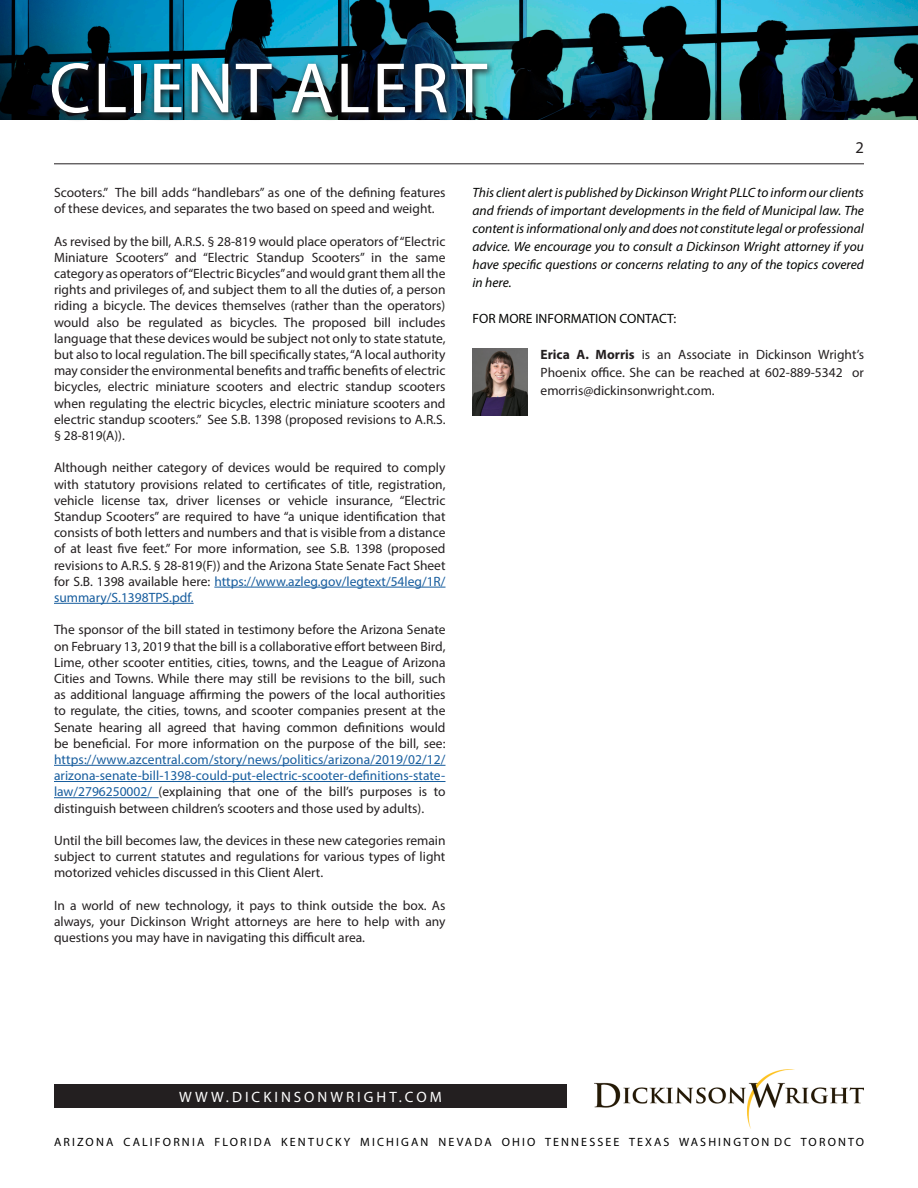
<style>
.page{position:relative;width:918px;height:1188px;background:#fff}
.page>*{position:absolute;margin:0;border:0;box-sizing:border-box;transform-origin:0 0}
.t1{font:72px "Myriad Pro";letter-spacing:.03em;color:#fff}
.t2{font:16.5px "Myriad Pro";color:#231f20}
.t3{font:15px "Myriad Pro";letter-spacing:.2em;color:#fff}
.t4{font:13.5px/16.2px "Myriad Pro";color:#231f20;text-align:justify}
.t5{font:italic 13.5px/18px "Myriad Pro";color:#040503;text-align:justify}
.t6{font:13.5px "Myriad Pro";color:#040503}
.t7{font:12px "Myriad Pro";letter-spacing:.18em;color:#000}
.s1{color:#175d9e}
.s2{font-weight:700}
</style>
<div class="page">
<img style="left:0;top:0;width:918px;height:120px">
<div style="left:54px;top:1084px;width:513px;height:24px;background:#231f20"></div>
<img style="left:594px;top:1069px;width:270px;height:60px">
<img style="left:48px;top:59px;width:447px;height:61px">
<hr style="left:54px;top:163px;width:810px;height:1px;background:#231f20">
<hr style="left:214px;top:587px;width:232px;height:1px;background:#175d9e">
<hr style="left:54px;top:603px;width:140px;height:1px;background:#175d9e">
<hr style="left:54px;top:765px;width:392px;height:1px;background:#175d9e">
<hr style="left:54px;top:781px;width:392px;height:1px;background:#175d9e">
<hr style="left:54px;top:797px;width:105px;height:1px;background:#175d9e">
<img style="left:472px;top:349px;width:55px;height:66px">
<h1 class="t1" style="left:49px;top:44px;width:439px">CLIENT ALERT</h1>
<p class="t2" style="left:856px;top:138px;width:10px">2</p>
<p class="t4" style="left:54px;top:184px;width:393px">Scooters.” The bill adds “handlebars” as one of the defining features of these devices, and separates the two based on speed and weight.</p>
<p class="t4" style="left:54px;top:233px;width:393px">As revised by the bill, A.R.S. § 28-819 would place operators of “Electric Miniature Scooters” and “Electric Standup Scooters” in the same category as operators of “Electric Bicycles” and would grant them all the rights and privileges of, and subject them to all the duties of, a person riding a bicycle. The devices themselves (rather than the operators) would also be regulated as bicycles. The proposed bill includes language that these devices would be subject not only to state statute, but also to local regulation. The bill specifically states, “A local authority may consider the environmental benefits and traffic benefits of electric bicycles, electric miniature scooters and electric standup scooters when regulating the electric bicycles, electric miniature scooters and electric standup scooters.” See S.B. 1398 (proposed revisions to A.R.S. § 28-819(A)).</p>
<p class="t4" style="left:54px;top:460px;width:393px">Although neither category of devices would be required to comply with statutory provisions related to certificates of title, registration, vehicle license tax, driver licenses or vehicle insurance, “Electric Standup Scooters” are required to have “a unique identification that consists of both letters and numbers and that is visible from a distance of at least five feet.” For more information, see S.B. 1398 (proposed revisions to A.R.S. § 28-819(F)) and the Arizona State Senate Fact Sheet for S.B. 1398 available here: <span class="s1">https://www.azleg.gov/legtext/54leg/1R/ summary/S.1398TPS.pdf.</span></p>
<p class="t4" style="left:54px;top:622px;width:393px">The sponsor of the bill stated in testimony before the Arizona Senate on February 13, 2019 that the bill is a collaborative effort between Bird, Lime, other scooter entities, cities, towns, and the League of Arizona Cities and Towns. While there may still be revisions to the bill, such as additional language affirming the powers of the local authorities to regulate, the cities, towns, and scooter companies present at the Senate hearing all agreed that having common definitions would be beneficial. For more information on the purpose of the bill, see: <span class="s1">https://www.azcentral.com/story/news/politics/arizona/2019/02/12/ arizona-senate-bill-1398-could-put-electric-scooter-definitions-state&shy;law/2796250002/</span> (explaining that one of the bill’s purposes is to distinguish between children’s scooters and those used by adults).</p>
<p class="t4" style="left:54px;top:832px;width:393px">Until the bill becomes law, the devices in these new categories remain subject to current statutes and regulations for various types of light motorized vehicles discussed in this Client Alert.</p>
<p class="t4" style="left:54px;top:897px;width:393px">In a world of new technology, it pays to think outside the box. As always, your Dickinson Wright attorneys are here to help with any questions you may have in navigating this difficult area.</p>
<p class="t5" style="left:472px;top:183px;width:393px">This client alert is published by Dickinson Wright PLLC to inform our clients and friends of important developments in the field of Municipal law. The content is informational only and does not constitute legal or professional advice. We encourage you to consult a Dickinson Wright attorney if you have specific questions or concerns relating to any of the topics covered in here.</p>
<p class="t6" style="left:472px;top:310px;width:205px">FOR MORE INFORMATION CONTACT:</p>
<p class="t4" style="left:541px;top:345px;width:325px;line-height:18px"><span class="s2">Erica A. Morris</span> is an Associate in Dickinson Wright’s Phoenix office. She can be reached at 602-889-5342 or emorris@dickinsonwright.com.</p>
<p class="t3" style="left:179px;top:1087px;width:264px">WWW.DICKINSONWRIGHT.COM</p>
<p class="t7" style="left:54px;top:1134px;width:812px">ARIZONA CALIFORNIA FLORIDA KENTUCKY MICHIGAN NEVADA OHIO TENNESSEE TEXAS WASHINGTON DC TORONTO</p>
</div>
